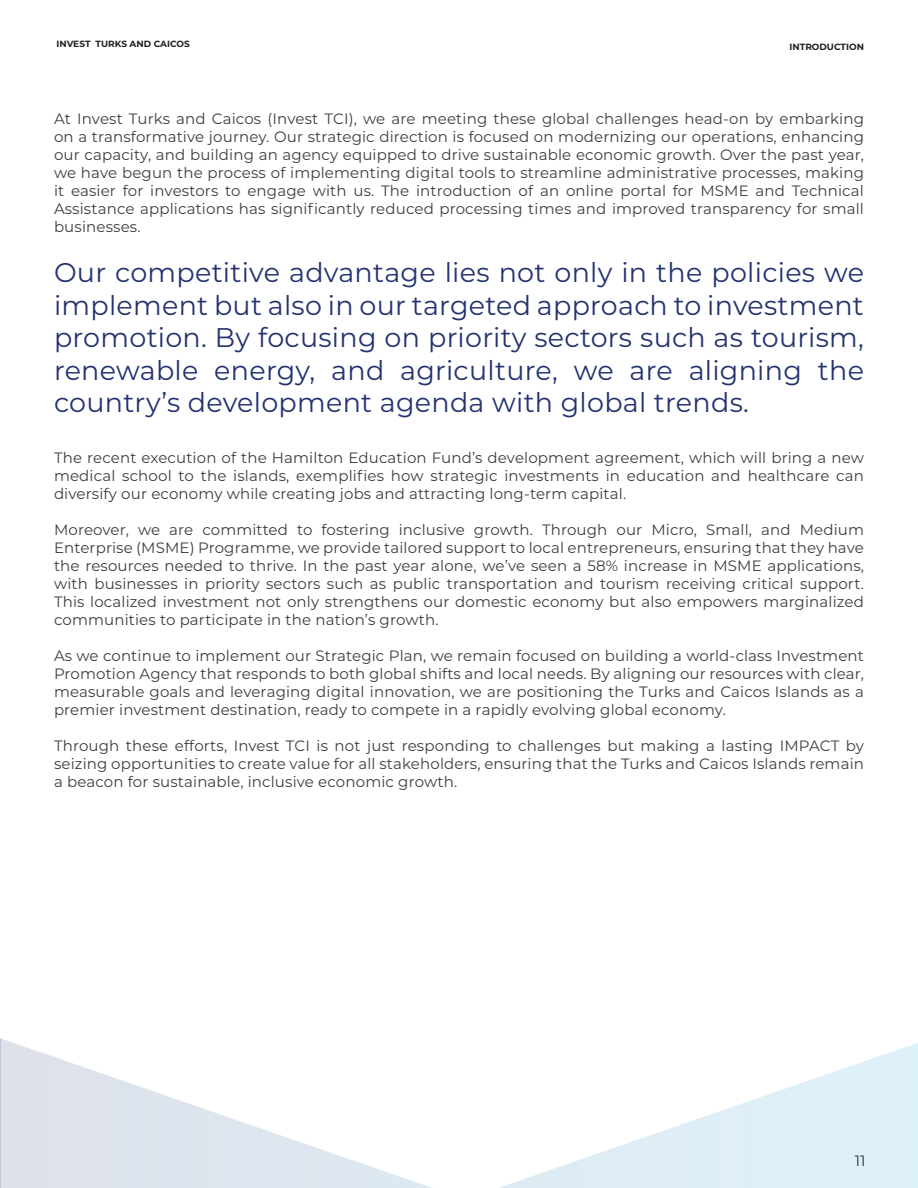
<style>
.page{position:relative;width:918px;height:1188px;background:#fff}
.page>*{position:absolute;margin:0;border:0;box-sizing:border-box;transform-origin:0 0}
.t1{font:27px/32.4px "Montserrat";letter-spacing:.01em;color:#243370;text-align:justify}
.t2{font:15px/18px "Montserrat";letter-spacing:.01em;color:#3e3e3f;text-align:justify}
.t3{font:15px "Montserrat";color:#231f20}
.t4{font:700 9px "Montserrat";color:#231f20}
</style>
<div class="page">
<svg style="left:1px;top:1039px;width:917px;height:149px"></svg>
<svg style="left:0;top:1038px;width:1px;height:150px"></svg>
<p class="t4" style="left:57px;top:37px;width:135px">INVEST TURKS AND CAICOS</p>
<p class="t4" style="left:790px;top:40px;width:76px">INTRODUCTION</p>
<p class="t2" style="left:54px;top:109px;width:812px">At Invest Turks and Caicos (Invest TCI), we are meeting these global challenges head-on by embarking on a transformative journey. Our strategic direction is focused on modernizing our operations, enhancing our capacity, and building an agency equipped to drive sustainable economic growth. Over the past year, we have begun the process of implementing digital tools to streamline administrative processes, making it easier for investors to engage with us. The introduction of an online portal for MSME and Technical Assistance applications has significantly reduced processing times and improved transparency for small businesses.</p>
<p class="t1" style="left:54px;top:256px;width:812px">Our competitive advantage lies not only in the policies we implement but also in our targeted approach to investment promotion. By focusing on priority sectors such as tourism, renewable energy, and agriculture, we are aligning the country’s development agenda with global trends.</p>
<p class="t2" style="left:54px;top:449px;width:812px">The recent execution of the Hamilton Education Fund’s development agreement, which will bring a new medical school to the islands, exemplifies how strategic investments in education and healthcare can diversify our economy while creating jobs and attracting long-term capital.</p>
<p class="t2" style="left:54px;top:521px;width:812px">Moreover, we are committed to fostering inclusive growth. Through our Micro, Small, and Medium Enterprise (MSME) Programme, we provide tailored support to local entrepreneurs, ensuring that they have the resources needed to thrive. In the past year alone, we’ve seen a 58% increase in MSME applications, with businesses in priority sectors such as public transportation and tourism receiving critical support.<br>This localized investment not only strengthens our domestic economy but also empowers marginalized communities to participate in the nation’s growth.</p>
<p class="t2" style="left:54px;top:647px;width:812px">As we continue to implement our Strategic Plan, we remain focused on building a world-class Investment Promotion Agency that responds to both global shifts and local needs. By aligning our resources with clear, measurable goals and leveraging digital innovation, we are positioning the Turks and Caicos Islands as a premier investment destination, ready to compete in a rapidly evolving global economy.</p>
<p class="t2" style="left:54px;top:737px;width:812px">Through these efforts, Invest TCI is not just responding to challenges but making a lasting IMPACT by seizing opportunities to create value for all stakeholders, ensuring that the Turks and Caicos Islands remain a beacon for sustainable, inclusive economic growth.</p>
<p class="t3" style="left:855px;top:1150px;width:12px">11</p>
</div>
